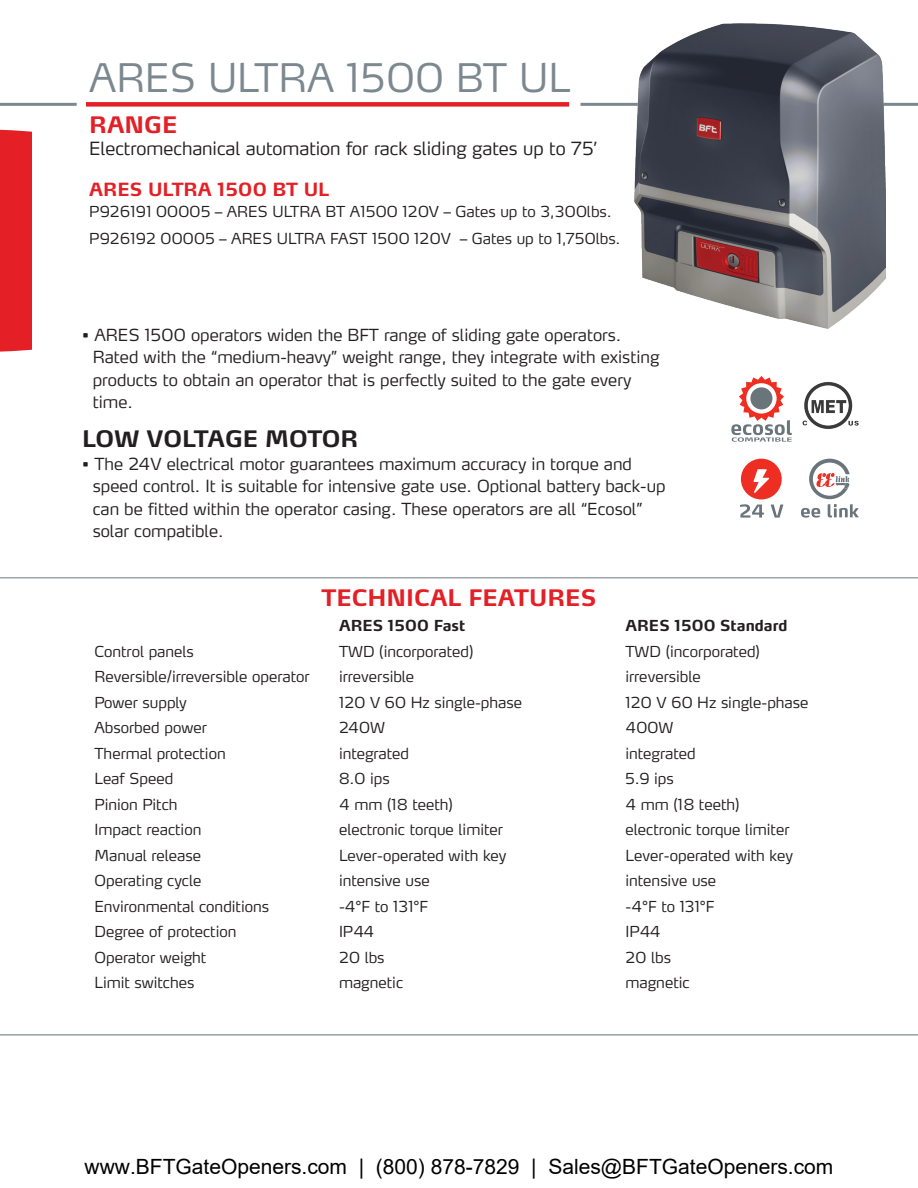
<style>
.page{position:relative;width:918px;height:1188px;background:#fff}
.page>*{position:absolute;margin:0;border:0;box-sizing:border-box;transform-origin:0 0}
.t1{font:300 39px "Max LF";color:#7c888f}
.t2{font:700 22.5px "Max LF";color:#e41f25}
.t3{font:700 22.5px "Max LF";color:#231f20}
.t4{font:21px "Arial";color:#000}
.t5{font:300 18px "Max LF";color:#231f20}
.t6{font:700 18px "Max LF";color:#e41f25}
.t7{font:300 16.5px/22.5px "Max LF";color:#231f20}
.t8{font:300 15px "Max LF";color:#231f20}
.t9{font:700 15px "Max LF";letter-spacing:.005em;color:#231f20}
</style>
<div class="page">
<hr style="left:580px;top:103px;width:338px;height:3px;background:#7c888f">
<div style="left:86px;top:102px;width:483px;height:5px;background:#e41f25"></div>
<hr style="left:0;top:103px;width:77px;height:3px;background:#7c888f">
<div style="left:0;top:130px;width:32px;height:222px;background:#e41f25"></div>
<svg style="left:0;top:577px;width:918px;height:2px;background:#b4bbbf"></svg>
<img style="left:634px;top:24px;width:252px;height:304px">
<hr style="left:0;top:1034px;width:918px;height:1px;background:#7c888f">
<svg style="left:731px;top:376px;width:61px;height:66px"></svg>
<div style="left:741px;top:459px;width:41px;height:40px;background:#ee2e22;border-radius:50%"></div>
<svg style="left:754px;top:469px;width:15px;height:24px"></svg>
<svg style="left:740px;top:504px;width:24px;height:14px"></svg>
<svg style="left:771px;top:505px;width:12px;height:13px"></svg>
<svg style="left:801px;top:459px;width:58px;height:59px"></svg>
<img style="left:802px;top:382px;width:57px;height:47px">
<p class="t1" style="left:89px;top:53px;width:483px">ARES ULTRA 1500 BT UL</p>
<p class="t2" style="left:89px;top:111px;width:90px">RANGE</p>
<p class="t5" style="left:89px;top:137px;width:510px">Electromechanical automation for rack sliding gates up to 75’</p>
<p class="t6" style="left:89px;top:178px;width:242px">ARES ULTRA 1500 BT UL</p>
<p class="t8" style="left:89px;top:202px;width:524px">P926191 00005 – ARES ULTRA BT A1500 120V – Gates up to 3,300lbs.</p>
<p class="t8" style="left:89px;top:230px;width:533px">P926192 00005 – ARES ULTRA FAST 1500 120V – Gates up to 1,750lbs.</p>
<p class="t7" style="left:93px;top:323px;width:568px;text-indent:-10px">• ARES 1500 operators widen the BFT range of sliding gate operators.<br>Rated with the “medium-heavy” weight range, they integrate with existing products to obtain an operator that is perfectly suited to the gate every time.</p>
<p class="t3" style="left:82px;top:425px;width:277px">LOW VOLTAGE MOTOR</p>
<p class="t7" style="left:93px;top:452px;width:574px;text-indent:-10px">• The 24V electrical motor guarantees maximum accuracy in torque and speed control. It is suitable for intensive gate use. Optional battery back-up can be fitted within the operator casing. These operators are all “Ecosol” solar compatible.</p>
<p class="t2" style="left:322px;top:584px;width:276px">TECHNICAL FEATURES</p>
<p class="t9" style="left:339px;top:617px;width:128px">ARES 1500 Fast</p>
<p class="t9" style="left:626px;top:617px;width:164px">ARES 1500 Standard</p>
<p class="t8" style="left:94px;top:642px;width:101px">Control panels</p>
<p class="t8" style="left:339px;top:642px;width:136px">TWD (incorporated)</p>
<p class="t8" style="left:626px;top:642px;width:136px">TWD (incorporated)</p>
<p class="t8" style="left:94px;top:668px;width:217px">Reversible/irreversible operator</p>
<p class="t8" style="left:339px;top:668px;width:77px">irreversible</p>
<p class="t8" style="left:626px;top:668px;width:77px">irreversible</p>
<p class="t8" style="left:94px;top:693px;width:94px">Power supply</p>
<p class="t8" style="left:339px;top:693px;width:185px">120 V 60 Hz single-phase</p>
<p class="t8" style="left:626px;top:693px;width:185px">120 V 60 Hz single-phase</p>
<p class="t8" style="left:94px;top:719px;width:114px">Absorbed power</p>
<p class="t8" style="left:339px;top:719px;width:48px">240W</p>
<p class="t8" style="left:626px;top:719px;width:49px">400W</p>
<p class="t8" style="left:94px;top:744px;width:133px">Thermal protection</p>
<p class="t8" style="left:339px;top:744px;width:72px">integrated</p>
<p class="t8" style="left:626px;top:744px;width:72px">integrated</p>
<p class="t8" style="left:94px;top:770px;width:80px">Leaf Speed</p>
<p class="t8" style="left:339px;top:770px;width:52px">8.0 ips</p>
<p class="t8" style="left:626px;top:770px;width:50px">5.9 ips</p>
<p class="t8" style="left:94px;top:795px;width:85px">Pinion Pitch</p>
<p class="t8" style="left:339px;top:795px;width:115px">4 mm (18 teeth)</p>
<p class="t8" style="left:626px;top:795px;width:115px">4 mm (18 teeth)</p>
<p class="t8" style="left:94px;top:821px;width:108px">Impact reaction</p>
<p class="t8" style="left:339px;top:821px;width:165px">electronic torque limiter</p>
<p class="t8" style="left:626px;top:821px;width:165px">electronic torque limiter</p>
<p class="t8" style="left:94px;top:846px;width:108px">Manual release</p>
<p class="t8" style="left:339px;top:846px;width:169px">Lever-operated with key</p>
<p class="t8" style="left:626px;top:846px;width:169px">Lever-operated with key</p>
<p class="t8" style="left:94px;top:872px;width:109px">Operating cycle</p>
<p class="t8" style="left:339px;top:872px;width:92px">intensive use</p>
<p class="t8" style="left:626px;top:872px;width:92px">intensive use</p>
<p class="t8" style="left:94px;top:897px;width:176px">Environmental conditions</p>
<p class="t8" style="left:339px;top:897px;width:91px">-4°F to 131°F</p>
<p class="t8" style="left:626px;top:897px;width:91px">-4°F to 131°F</p>
<p class="t8" style="left:94px;top:923px;width:143px">Degree of protection</p>
<p class="t8" style="left:339px;top:923px;width:37px">IP44</p>
<p class="t8" style="left:626px;top:923px;width:37px">IP44</p>
<p class="t8" style="left:94px;top:948px;width:113px">Operator weight</p>
<p class="t8" style="left:339px;top:948px;width:47px">20 lbs</p>
<p class="t8" style="left:626px;top:948px;width:47px">20 lbs</p>
<p class="t8" style="left:94px;top:974px;width:101px">Limit switches</p>
<p class="t8" style="left:339px;top:974px;width:66px">magnetic</p>
<p class="t8" style="left:626px;top:974px;width:66px">magnetic</p>
<h3 class="t4" style="left:85px;top:1152px;width:750px">www.BFTGateOpeners.com | (800) 878-7829 | Sales@BFTGateOpeners.com</h3>
</div>
